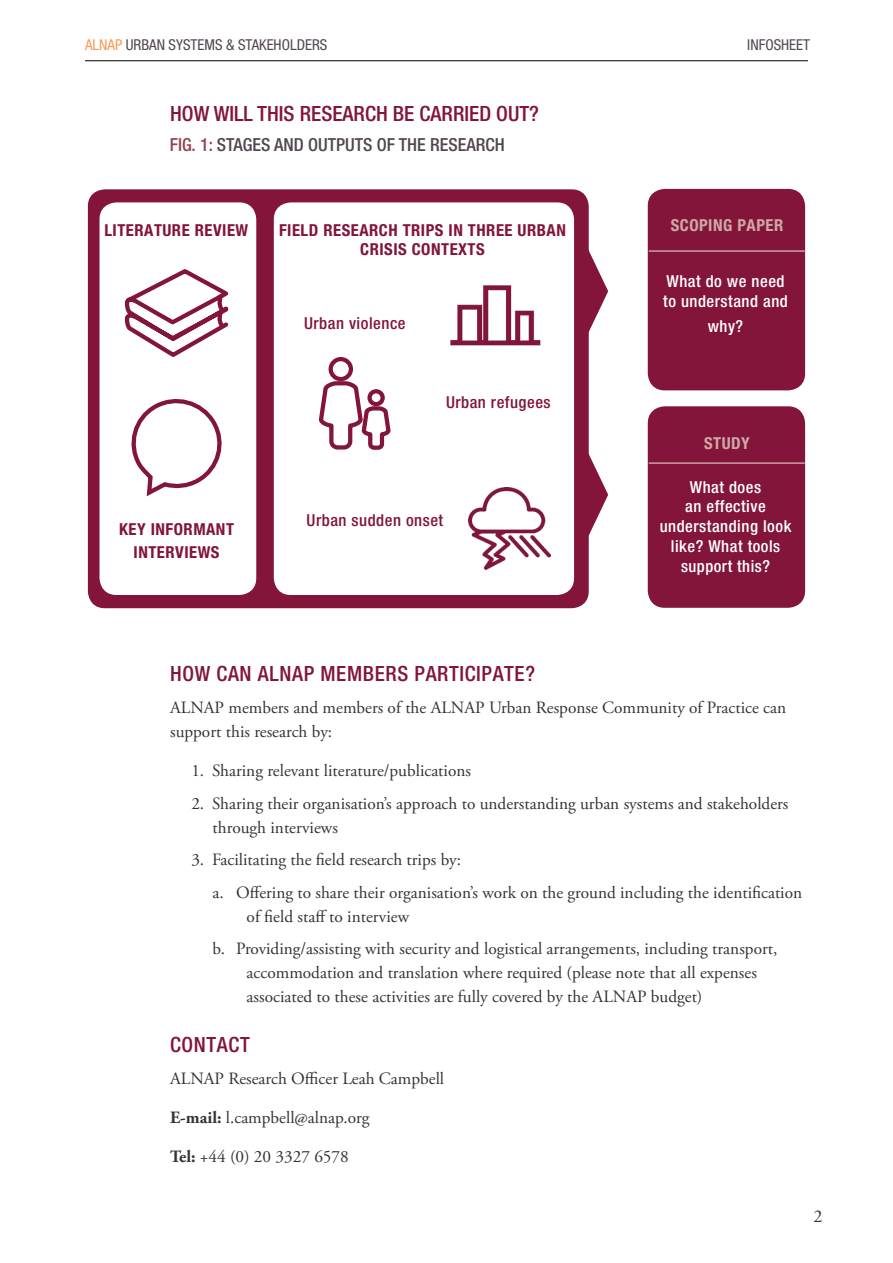
<style>
.page{position:relative;width:893px;height:1263px;background:#fff}
.page>*{position:absolute;margin:0;border:0;box-sizing:border-box;transform-origin:0 0}
.t1{font:500 condensed 21px "Helvetica Neue LT Std";letter-spacing:.03em;color:#821539}
.t2{font:500 condensed 21px "Helvetica Neue LT Std";color:#821539}
.t3{font:500 condensed 18px "Helvetica Neue LT Std";color:#514751}
.t4{font:18px "Adobe Garamond Pro";color:#333}
.t5{font:17.25px/24px "Adobe Garamond Pro";color:#333}
.t6{font:500 condensed 16.5px/19.8px "Helvetica Neue LT Std";letter-spacing:.03em;color:#fff}
.t7{font:700 condensed 16.5px/22.6px "Helvetica Neue LT Std";letter-spacing:.03em;color:#821539;text-align:center}
.t8{font:500 condensed 16.5px "Helvetica Neue LT Std";letter-spacing:.03em;color:#821539}
.t9{font:700 condensed 16.5px "Helvetica Neue LT Std";letter-spacing:.03em;color:#cea8a9}
.t10{font:condensed 15px "Helvetica Neue LT Std";color:#514751}
.s1{color:#f89c57}
.s2{color:#954251}
.s3{font-weight:700}
</style>
<div class="page">
<hr style="left:85px;top:60px;width:723px;height:1px;background:#000">
<div style="left:88px;top:189px;width:501px;height:419px;background:#821539;border-radius:17px"></div>
<div style="left:100px;top:202px;width:156px;height:393px;background:#fff;border-radius:17px"></div>
<svg style="left:124px;top:269px;width:105px;height:88px"></svg>
<svg style="left:131px;top:398px;width:91px;height:99px"></svg>
<div style="left:274px;top:202px;width:300px;height:393px;background:#fff;border-radius:17px"></div>
<div style="left:648px;top:189px;width:157px;height:201px;background:#821539;border-radius:17px"></div>
<hr style="left:649px;top:250px;width:156px;height:2px;background:#cea8a9">
<img style="left:450px;top:285px;width:91px;height:61px">
<img style="left:469px;top:488px;width:82px;height:82px">
<div style="left:329px;top:357px;width:24px;height:24px;border:4px solid #821539;border-radius:50%"></div>
<svg style="left:318px;top:379px;width:73px;height:71px"></svg>
<div style="left:648px;top:406px;width:157px;height:202px;background:#821539;border-radius:17px"></div>
<hr style="left:649px;top:462px;width:156px;height:2px;background:#cea8a9">
<svg style="left:588px;top:246px;width:20px;height:90px"></svg>
<svg style="left:588px;top:450px;width:20px;height:89px"></svg>
<p class="t10" style="left:85px;top:36px;width:244px"><span class="s1">ALNAP</span> URBAN SYSTEMS &amp; STAKEHOLDERS</p>
<p class="t10" style="left:747px;top:36px;width:64px">INFOSHEET</p>
<p class="t2" style="left:170px;top:101px;width:370px">HOW WILL THIS RESEARCH BE CARRIED OUT?</p>
<p class="t3" style="left:170px;top:134px;width:336px"><span class="s2">FIG. 1:</span> STAGES AND OUTPUTS OF THE RESEARCH</p>
<p class="t7" style="left:104px;top:218px;width:145px">LITERATURE REVIEW</p>
<p class="t7" style="left:279px;top:220px;width:288px;line-height:19.8px">FIELD RESEARCH TRIPS IN THREE URBAN<br>CRISIS CONTEXTS</p>
<p class="t8" style="left:304px;top:313px;width:103px">Urban violence</p>
<p class="t8" style="left:446px;top:392px;width:106px">Urban refugees</p>
<p class="t7" style="left:119px;top:518px;width:116px">KEY INFORMANT<br>INTERVIEWS</p>
<p class="t8" style="left:307px;top:511px;width:138px">Urban sudden onset</p>
<p class="t9" style="left:671px;top:216px;width:114px">SCOPING PAPER</p>
<p class="t6" style="left:663px;top:271px;width:126px">What do we need to understand and</p>
<p class="t6" style="left:708px;top:316px;width:37px">why?</p>
<p class="t9" style="left:704px;top:433px;width:47px">STUDY</p>
<p class="t6" style="left:660px;top:477px;width:133px;text-align:center">What does<br>an effective understanding look like? What tools support this?</p>
<p class="t1" style="left:170px;top:661px;width:366px">HOW CAN ALNAP MEMBERS PARTICIPATE?</p>
<p class="t5" style="left:170px;top:696px;width:618px">ALNAP members and members of the ALNAP Urban Response Community of Practice can support this research by:</p>
<p class="t5" style="left:191px;top:759px;width:281px">1. Sharing relevant literature/publications</p>
<p class="t5" style="left:213px;top:792px;width:577px;text-indent:-21px">2. Sharing their organisation’s approach to understanding urban systems and stakeholders through interviews</p>
<p class="t5" style="left:213px;top:844px;width:591px;line-height:32.5px;text-indent:-21px">3. Facilitating the field research trips by:<br>a. Offering to share their organisation’s work on the ground including the identification</p>
<p class="t5" style="left:213px;top:901px;width:566px;line-height:32.5px;text-indent:34px">of field staff to interview<br>b. Providing/assisting with security and logistical arrangements, including transport,</p>
<p class="t5" style="left:247px;top:961px;width:512px">accommodation and translation where required (please note that all expenses associated to these activities are fully covered by the ALNAP budget)</p>
<p class="t1" style="left:170px;top:1032px;width:81px">CONTACT</p>
<p class="t5" style="left:170px;top:1067px;width:276px">ALNAP Research Officer Leah Campbell</p>
<p class="t5" style="left:170px;top:1106px;width:201px"><span class="s3">E-mail:</span> l.campbell@alnap.org</p>
<p class="t5" style="left:170px;top:1145px;width:180px"><span class="s3">Tel:</span> +44 (0) 20 3327 6578</p>
<p class="t4" style="left:813px;top:1205px;width:10px">2</p>
</div>
